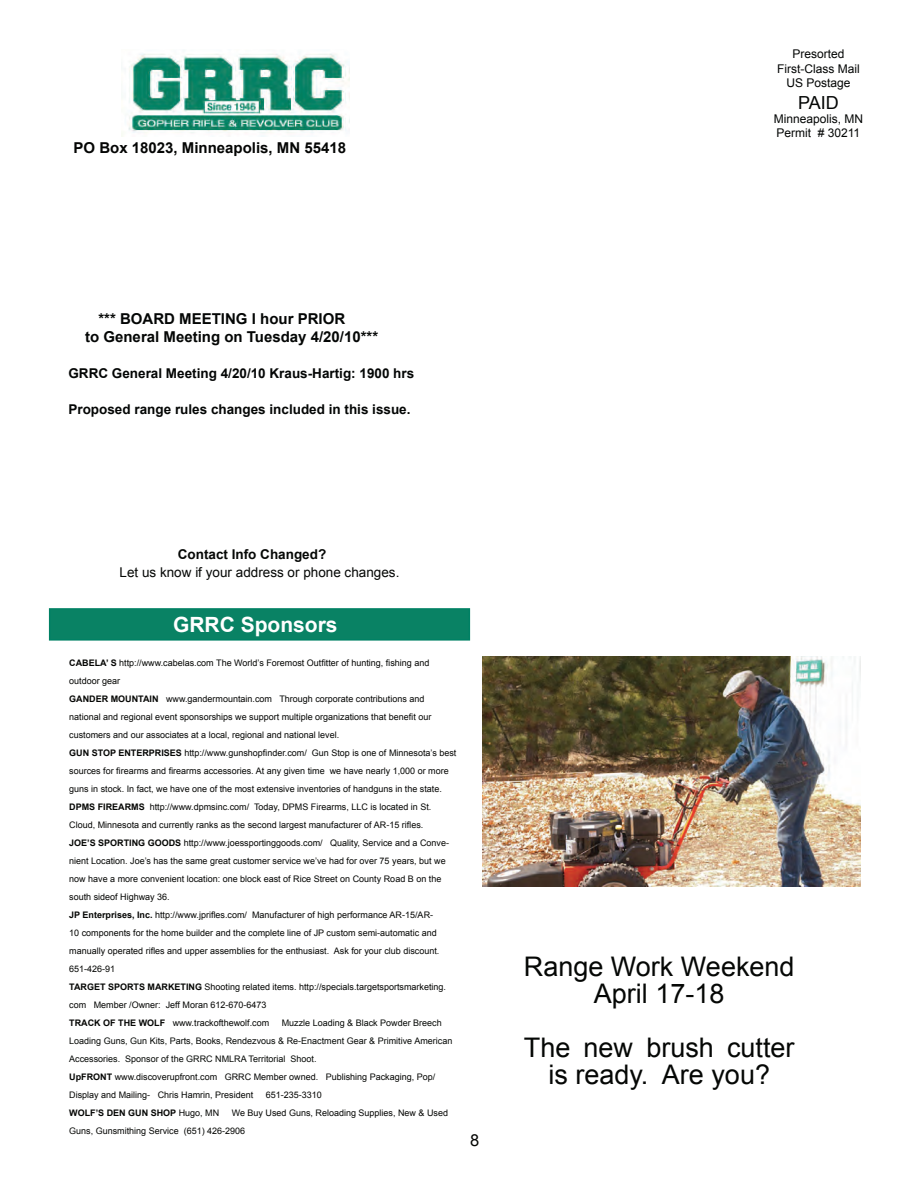
<style>
.page{position:relative;width:918px;height:1188px;background:#fff}
.page>*{position:absolute;margin:0;border:0;box-sizing:border-box;transform-origin:0 0}
.t1{font:27px/27px "Arial";color:#050705;text-align:center}
.t2{font:700 21px "Arial";color:#fff}
.t3{font:18px "Arial";color:#040605}
.t4{font:16.5px "Arial";color:#040503}
.t5{font:700 15px/18px "Arial";color:#040605}
.t6{font:700 15px "Arial";color:#040504}
.t7{font:700 13.5px "Arial";color:#040605}
.t8{font:13.5px "Arial";color:#060806}
.t9{font:700 13.5px "Arial";color:#060806}
.t10{font:12px/14.4px "Arial";color:#040605;text-align:center}
.t11{font:9px/18px "Arial";color:#050604}
.t12{font:9px/18px "Arial";color:#060906}
.t13{font:700 9px "Arial";color:#050604}
.s1{font-weight:700}
.s2{font-weight:700;color:#050604}
.s3{color:#050604}
.s4{font-weight:400}
</style>
<div class="page">
<div style="left:50px;top:609px;width:419px;height:31px;background:#098264"></div>
<div style="left:49px;top:608px;width:421px;height:33px;border:2px solid #008164"></div>
<img style="left:121px;top:53px;width:228px;height:83px">
<img style="left:483px;top:657px;width:378px;height:230px">
<h3 class="t6" style="left:74px;top:138px;width:274px">PO Box 18023, Minneapolis, MN 55418</h3>
<h3 class="t10" style="left:777px;top:47px;width:84px">Presorted<br>First-Class Mail<br>US Postage</h3>
<h3 class="t3" style="left:798px;top:91px;width:42px">PAID</h3>
<h3 class="t10" style="left:774px;top:112px;width:91px;text-align:left">Minneapolis, MN<br>Permit # 30211</h3>
<h3 class="t5" style="left:85px;top:310px;width:295px;text-indent:13px">*** BOARD MEETING I hour PRIOR<br>to General Meeting on Tuesday 4/20/10***</h3>
<h3 class="t7" style="left:68px;top:364px;width:347px">GRRC General Meeting 4/20/10 Kraus-Hartig: 1900 hrs</h3>
<h3 class="t7" style="left:68px;top:400px;width:344px">Proposed range rules changes included in this issue.</h3>
<h3 class="t9" style="left:178px;top:545px;width:150px">Contact Info Changed?</h3>
<h3 class="t8" style="left:120px;top:563px;width:281px">Let us know if your address or phone changes.</h3>
<h2 class="t2" style="left:173px;top:611px;width:166px">GRRC Sponsors</h2>
<p class="t11" style="left:69px;top:654px;width:389px"><span class="s1">CABELA’ S</span> http://www.cabelas.com The World’s Foremost Outfitter of hunting, fishing and outdoor gear<br><span class="s1">GANDER MOUNTAIN</span> www.gandermountain.com Through corporate contributions and national and regional event sponsorships we support multiple organizations that benefit our customers and our associates at a local, regional and national level.<br><span class="s1">GUN STOP ENTERPRISES</span> http://www.gunshopfinder.com/ Gun Stop is one of Minnesota’s best sources for firearms and firearms accessories. At any given time we have nearly 1,000 or more guns in stock. In fact, we have one of the most extensive inventories of handguns in the state.<br><span class="s1">DPMS FIREARMS</span> http://www.dpmsinc.com/ Today, DPMS Firearms, LLC is located in St.<br>Cloud, Minnesota and currently ranks as the second largest manufacturer of AR-15 rifles.<br><span class="s1">JOE’S SPORTING GOODS</span> http://www.joessportinggoods.com/ Quality, Service and a Conve&shy;nient Location. Joe’s has the same great customer service we’ve had for over 75 years, but we now have a more convenient location: one block east of Rice Street on County Road B on the south sideof Highway 36.<br><span class="s1">JP Enterprises, Inc.</span> http://www.jprifles.com/ Manufacturer of high performance AR-15/AR-<br>10 components for the home builder and the complete line of JP custom semi-automatic and manually operated rifles and upper assemblies for the enthusiast. Ask for your club discount.<br>651-426-91<br><span class="s1">TARGET SPORTS MARKETING</span> Shooting related items. http://specials.targetsportsmarketing. com Member /Owner: Jeff Moran 612-670-6473<br><span class="s1">TRACK OF THE WOLF</span> www.trackofthewolf.com</p>
<p class="t12" style="left:69px;top:1014px;width:385px;text-indent:213px">Muzzle Loading &amp; Black Powder Breech Loading Guns, Gun Kits, Parts, Books, Rendezvous &amp; Re-Enactment Gear &amp; Primitive American Accessories. Sponsor of the GRRC NMLRA Territorial Shoot.<br><span class="s2">UpFRONT</span> <span class="s3">www.discoverupfront.com GRRC Member owned. Publishing Packaging, Pop/ Display and Mailing- Chris Hamrin, President</span></p>
<p class="t11" style="left:266px;top:1086px;width:58px">651-235-3310</p>
<p class="t13" style="left:69px;top:1107px;width:152px">WOLF’S DEN GUN SHOP <span class="s4">Hugo, MN</span></p>
<p class="t11" style="left:69px;top:1104px;width:380px;text-indent:163px">We Buy Used Guns, Reloading Supplies, New &amp; Used<br>Guns, Gunsmithing Service (651) 426-2906</p>
<h3 class="t4" style="left:470px;top:1129px;width:11px">8</h3>
<h1 class="t1" style="left:524px;top:953px;width:272px">Range Work Weekend<br>April 17-18</h1>
<h1 class="t1" style="left:524px;top:1034px;width:272px">The new brush cutter is ready. Are you?</h1>
</div>
